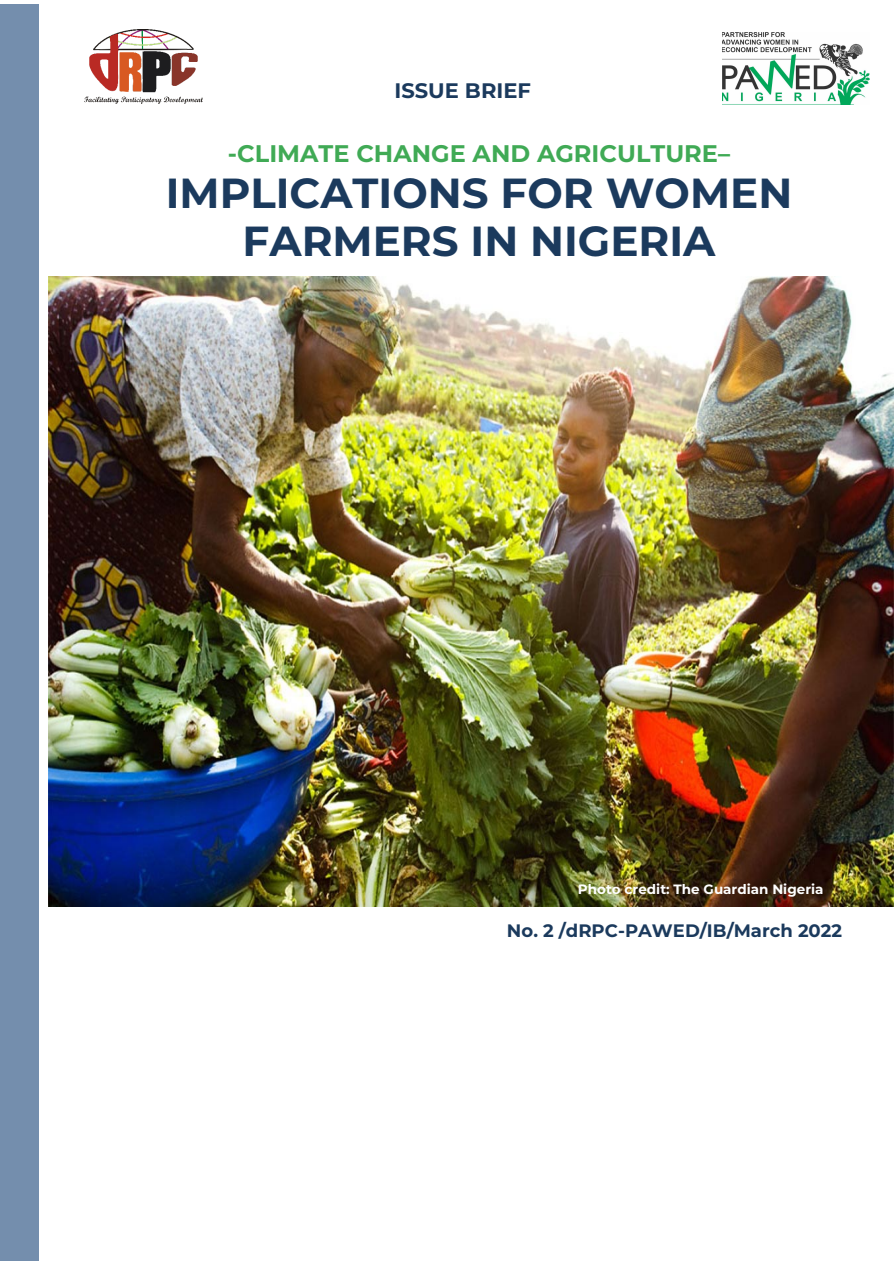
<style>
.page{position:relative;width:894px;height:1264px;background:#fff}
.page>*{position:absolute;margin:0;border:0;box-sizing:border-box;transform-origin:0 0}
.t1{font:700 42px/48px "Montserrat";color:#1b3a5d;text-align:center}
.t2{font:700 24px "Montserrat";color:#40aa55}
.t3{font:700 21px "Montserrat";color:#1b3a5d}
.t4{font:700 18px "Montserrat";color:#1b3a5d}
.t5{font:700 13.5px "Montserrat";color:#fff}
</style>
<div class="page">
<img style="left:722px;top:33px;width:146px;height:71px">
<img style="left:84px;top:29px;width:118px;height:75px">
<img style="left:49px;top:276px;width:843px;height:630px">
<div style="left:0;top:4px;width:39px;height:1256px;background:#748ead"></div>
<p class="t3" style="left:394px;top:76px;width:138px">ISSUE BRIEF</p>
<p class="t2" style="left:228px;top:136px;width:503px">-CLIMATE CHANGE AND AGRICULTURE–</p>
<p class="t1" style="left:166px;top:167px;width:628px">IMPLICATIONS FOR WOMEN<br>FARMERS IN NIGERIA</p>
<p class="t5" style="left:577px;top:880px;width:247px">Photo credit: The Guardian Nigeria</p>
<p class="t4" style="left:507px;top:917px;width:336px">No. 2 /dRPC-PAWED/IB/March 2022</p>
</div>
